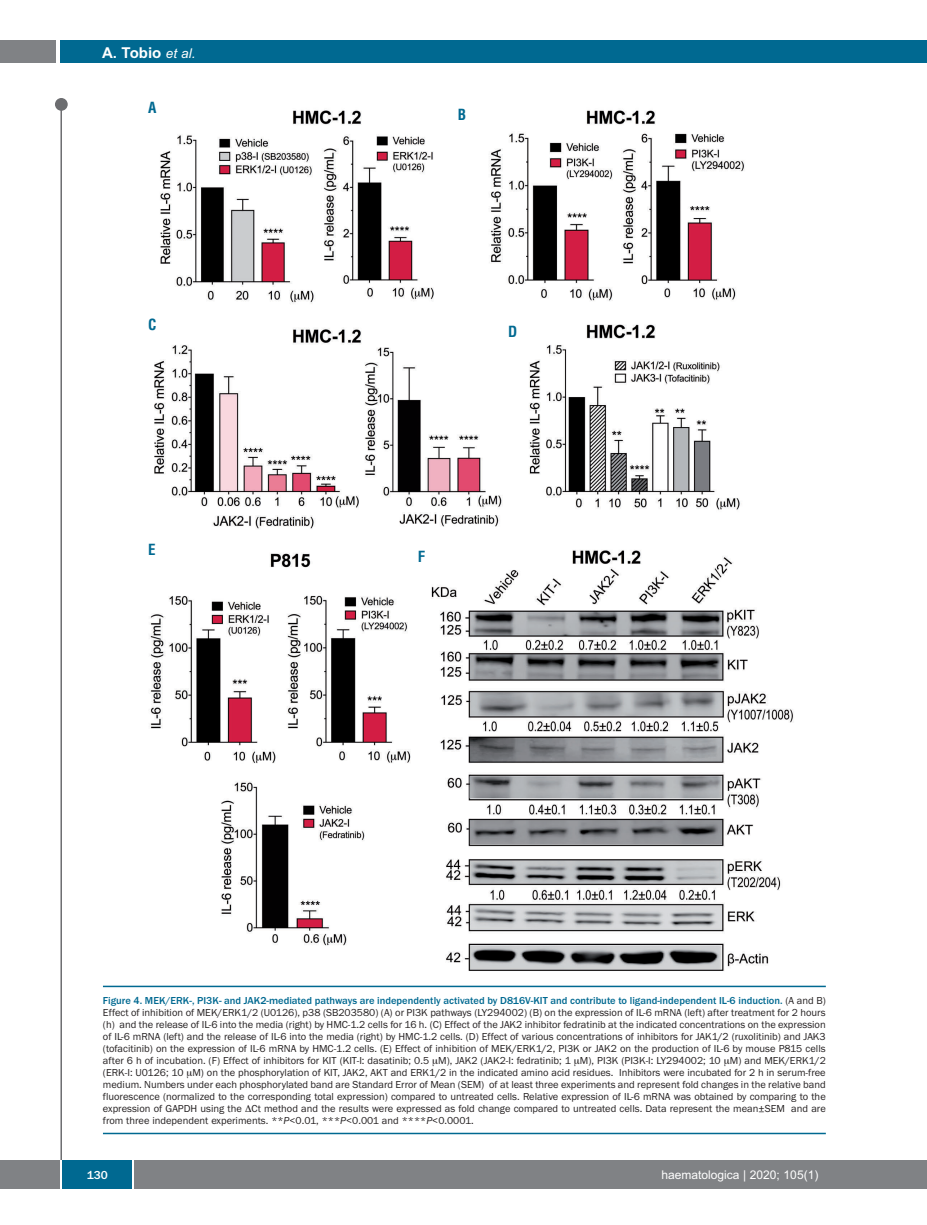
<style>
.page{position:relative;width:927px;height:1225px;background:#fff}
.page>*{position:absolute;margin:0;border:0;box-sizing:border-box;transform-origin:0 0}
.t1{font:700 15px "Arial";color:#fff}
.t2{font:700 condensed 15px "Helvetica";color:#006991}
.t3{font:12px "Arial";color:#fff}
.t4{font:500 12px "Franklin Gothic";color:#fff}
.t5{font:10.5px/12px "Franklin Gothic";color:#231f20;text-align:justify}
.s1{font-weight:400;font-style:italic;font-size:13.5px}
.s2{font-weight:500;color:#006991}
.s3{font-style:italic}
</style>
<div class="page">
<div style="left:911px;top:40px;width:16px;height:22px;background:#006991"></div>
<div style="left:910px;top:1160px;width:17px;height:28px;background:#808285"></div>
<div style="left:55px;top:98px;width:13px;height:13px;background:#6c6d70;border-radius:50%"></div>
<hr style="left:60px;top:101px;width:2px;height:1061px;background:#6c6d70">
<div style="left:60px;top:40px;width:852px;height:22px;background:#006991"></div>
<div style="left:0;top:40px;width:56px;height:22px;background:#808285"></div>
<div style="left:0;top:1160px;width:911px;height:28px;background:#808285"></div>
<div style="left:62px;top:1160px;width:71px;height:28px;background:#006991"></div>
<hr style="left:60px;top:1160px;width:2px;height:28px;background:#fff">
<svg style="left:133px;top:1160px;width:1px;height:28px"></svg>
<img style="left:150px;top:110px;width:644px;height:861px">
<hr style="left:103px;top:985px;width:723px;height:2px;background:#006991">
<hr style="left:103px;top:1132px;width:723px;height:2px;background:#006991">
<h1 class="t1" style="left:102px;top:44px;width:95px">A. Tobio <span class="s1">et al.</span></h1>
<h1 class="t2" style="left:148px;top:99px;width:10px">A</h1>
<h1 class="t2" style="left:148px;top:316px;width:10px">C</h1>
<h1 class="t2" style="left:148px;top:541px;width:9px">E</h1>
<h1 class="t2" style="left:458px;top:106px;width:10px">B</h1>
<h1 class="t2" style="left:508px;top:323px;width:11px">D</h1>
<h1 class="t2" style="left:418px;top:548px;width:9px">F</h1>
<p class="t5" style="left:103px;top:994px;width:724px"><span class="s2">Figure 4. MEK/ERK-, PI3K- and JAK2-mediated pathways are independently activated by D816V-KIT and contribute to ligand-independent IL-6 induction.</span> (A and B)<br>Effect of inhibition of MEK/ERK1/2 (U0126), p38 (SB203580) (A) or PI3K pathways (LY294002) (B) on the expression of IL-6 mRNA (left) after treatment for 2 hours (h) and the release of IL-6 into the media (right) by HMC-1.2 cells for 16 h. (C) Effect of the JAK2 inhibitor fedratinib at the indicated concentrations on the expression of IL-6 mRNA (left) and the release of IL-6 into the media (right) by HMC-1.2 cells. (D) Effect of various concentrations of inhibitors for JAK1/2 (ruxolitinib) and JAK3 (tofacitinib) on the expression of IL-6 mRNA by HMC-1.2 cells. (E) Effect of inhibition of MEK/ERK1/2, PI3K or JAK2 on the production of IL-6 by mouse P815 cells after 6 h of incubation. (F) Effect of inhibitors for KIT (KIT-I: dasatinib; 0.5 M), JAK2 (JAK2-I: fedratinib; 1 M), PI3K (PI3K-I: LY294002; 10 M) and MEK/ERK1/2 (ERK-I: U0126; 10 M) on the phosphorylation of KIT, JAK2, AKT and ERK1/2 in the indicated amino acid residues. Inhibitors were incubated for 2 h in serum-free medium. Numbers under each phosphorylated band are Standard Error of Mean (SEM) of at least three experiments and represent fold changes in the relative band fluorescence (normalized to the corresponding total expression) compared to untreated cells. Relative expression of IL-6 mRNA was obtained by comparing to the expression of GAPDH using the Ct method and the results were expressed as fold change compared to untreated cells. Data represent the mean±SEM and are from three independent experiments. **<span class="s3">P</span>&lt;0.01, ***<span class="s3">P</span>&lt;0.001 and ****<span class="s3">P</span>&lt;0.0001.</p>
<p class="t4" style="left:87px;top:1167px;width:23px">130</p>
<p class="t3" style="left:661px;top:1167px;width:158px">haematologica | 2020; 105(1)</p>
</div>
